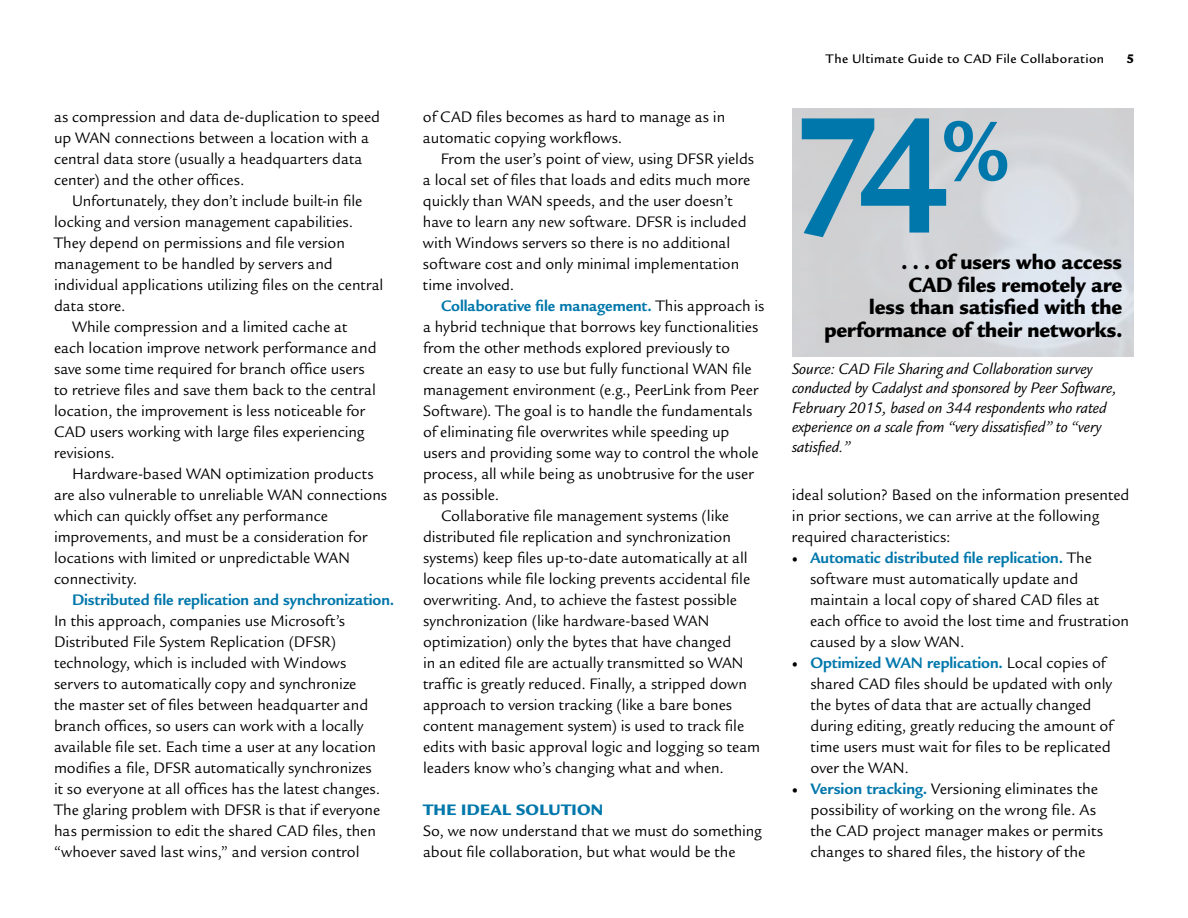
<style>
.page{position:relative;width:1188px;height:918px;background:#fff}
.page>*{position:absolute;margin:0;border:0;box-sizing:border-box;transform-origin:0 0}
.t1{font:700 180px "Legacy Sans Std";color:#0077ab;scale:.92 1}
.t2{font:900 22.5px/22.5px "Legacy Sans Std";letter-spacing:-.01em;color:#000;text-align:right;scale:.92 1}
.t3{font:16.5px/21px "Legacy Sans Std";color:#000}
.t4{font:italic 16.5px/19.5px "Legacy Sans Std";letter-spacing:-.005em;color:#000}
.t5{font:700 16.5px "Legacy Sans Std";letter-spacing:-.005em;color:#0077ab}
.t6{font:900 16.5px "Legacy Sans Std";letter-spacing:.015em;color:#0077ab}
.t7{font:500 13.5px "Legacy Sans Std";letter-spacing:.03em;color:#000}
.t8{font:900 13.5px "Legacy Sans Std";color:#000}
.s1{font-weight:400;color:#000}
.s2{font-family:"Minion Pro"}
.s3{font-weight:700;color:#0077ab}
</style>
<div class="page">
<p class="t3" style="left:54px;top:106px;width:328px">as compression and data de-duplication to speed up WAN connections between a location with a central data store (usually a headquarters data center) and the other offices.</p>
<p class="t3" style="left:72px;top:190px;width:292px">Unfortunately, they don’t include built-in file</p>
<p class="t3" style="left:54px;top:211px;width:301px">locking and version management capabilities.</p>
<p class="t3" style="left:54px;top:232px;width:293px">They depend on permissions and file version</p>
<p class="t3" style="left:54px;top:253px;width:280px">management to be handled by servers and</p>
<p class="t3" style="left:54px;top:274px;width:331px">individual applications utilizing files on the central</p>
<p class="t3" style="left:54px;top:295px;width:73px">data store.</p>
<p class="t3" style="left:72px;top:316px;width:277px">While compression and a limited cache at</p>
<p class="t3" style="left:54px;top:337px;width:324px">each location improve network performance and</p>
<p class="t3" style="left:54px;top:358px;width:312px">save some time required for branch office users</p>
<p class="t3" style="left:54px;top:379px;width:323px">to retrieve files and save them back to the central</p>
<p class="t3" style="left:54px;top:400px;width:313px">location, the improvement is less noticeable for</p>
<p class="t3" style="left:54px;top:421px;width:312px">CAD users working with large files experiencing</p>
<p class="t3" style="left:54px;top:442px;width:63px">revisions.</p>
<p class="t3" style="left:72px;top:463px;width:303px">Hardware-based WAN optimization products</p>
<p class="t3" style="left:54px;top:484px;width:335px">are also vulnerable to unreliable WAN connections</p>
<p class="t3" style="left:54px;top:505px;width:275px">which can quickly offset any performance</p>
<p class="t3" style="left:54px;top:526px;width:315px">improvements, and must be a consideration for</p>
<p class="t3" style="left:54px;top:547px;width:297px">locations with limited or unpredictable WAN</p>
<p class="t3" style="left:54px;top:568px;width:85px">connectivity.</p>
<p class="t5" style="left:72px;top:590px;width:324px">Distributed file replication and synchronization.</p>
<p class="t3" style="left:54px;top:610px;width:328px">In this approach, companies use Microsoft’s Distributed File System Replication (DFSR) technology, which is included with Windows servers to automatically copy and synchronize the master set of files between headquarter and branch offices, so users can work with a locally available file set. Each time a user at any location modifies a file, DFSR automatically synchronizes it so everyone at all offices has the latest changes.<br>The glaring problem with DFSR is that if everyone has permission to edit the shared CAD files, then “whoever saved last wins,” and version control</p>
<p class="t3" style="left:423px;top:106px;width:304px">of CAD files becomes as hard to manage as in automatic copying workflows.</p>
<p class="t3" style="left:423px;top:148px;width:333px;text-indent:18px">From the user’s point of view, using DFSR yields a local set of files that loads and edits much more quickly than WAN speeds, and the user doesn’t have to learn any new software. DFSR is included with Windows servers so there is no additional software cost and only minimal implementation time involved.</p>
<p class="t5" style="left:441px;top:296px;width:325px">Collaborative file management. <span class="s1">This approach is</span></p>
<p class="t3" style="left:423px;top:316px;width:337px">a hybrid technique that borrows key functionalities</p>
<p class="t3" style="left:423px;top:337px;width:309px">from the other methods explored previously to</p>
<p class="t3" style="left:423px;top:358px;width:330px">create an easy to use but fully functional WAN file</p>
<p class="t3" style="left:423px;top:379px;width:337px">management environment (e.g., PeerLink from Peer</p>
<p class="t3" style="left:423px;top:400px;width:331px">Software). The goal is to handle the fundamentals</p>
<p class="t3" style="left:423px;top:421px;width:308px">of eliminating file overwrites while speeding up</p>
<p class="t3" style="left:423px;top:442px;width:337px">users and providing some way to control the whole</p>
<p class="t3" style="left:423px;top:463px;width:332px">process, all while being as unobtrusive for the user</p>
<p class="t3" style="left:423px;top:484px;width:78px">as possible.</p>
<p class="t3" style="left:441px;top:505px;width:289px">Collaborative file management systems (like</p>
<p class="t3" style="left:423px;top:526px;width:309px">distributed file replication and synchronization</p>
<p class="t3" style="left:423px;top:547px;width:326px">systems) keep files up-to-date automatically at all</p>
<p class="t3" style="left:423px;top:568px;width:329px">locations while file locking prevents accidental file</p>
<p class="t3" style="left:423px;top:589px;width:316px">overwriting. And, to achieve the fastest possible</p>
<p class="t3" style="left:423px;top:610px;width:288px">synchronization (like hardware-based WAN</p>
<p class="t3" style="left:423px;top:631px;width:310px">optimization) only the bytes that have changed</p>
<p class="t3" style="left:423px;top:652px;width:322px">in an edited file are actually transmitted so WAN</p>
<p class="t3" style="left:423px;top:673px;width:326px">traffic is greatly reduced. Finally, a stripped down</p>
<p class="t3" style="left:423px;top:694px;width:311px">approach to version tracking (like a bare bones</p>
<p class="t3" style="left:423px;top:715px;width:323px">content management system) is used to track file</p>
<p class="t3" style="left:423px;top:736px;width:339px">edits with basic approval logic and logging so team</p>
<p class="t3" style="left:423px;top:757px;width:303px">leaders know who’s changing what and when.</p>
<p class="t6" style="left:423px;top:799px;width:182px">THE IDEAL SOLUTION</p>
<p class="t3" style="left:423px;top:820px;width:341px">So, we now understand that we must do something about file collaboration, but what would be the</p>
<p class="t7" style="left:826px;top:51px;width:280px">The Ultimate Guide to CAD File Collaboration</p>
<p class="t8" style="left:1126px;top:51px;width:9px">5</p>
<h1 class="t1" style="left:792px;top:72px;width:238px">74<sup>%</sup></h1>
<h2 class="t2" style="left:824px;top:251px;width:325px">. . . of users who access<br>CAD files remotely are<br>less than satisfied with the performance of their networks.</h2>
<p class="t4" style="left:792px;top:359px;width:326px">Source: CAD File Sharing and Collaboration survey conducted by Cadalyst and sponsored by Peer Software, February 2015, based on 344 respondents who rated experience on a scale from “very dissatisfied” to “very satisfied.”</p>
<p class="t3" style="left:792px;top:484px;width:339px">ideal solution? Based on the information presented in prior sections, we can arrive at the following required characteristics:</p>
<p class="t3" style="left:810px;top:547px;width:321px;text-indent:-18px"><span class="s2">•</span> <span class="s3">Automatic distributed file replication.</span> The software must automatically update and maintain a local copy of shared CAD files at each office to avoid the lost time and frustration caused by a slow WAN.</p>
<p class="t3" style="left:810px;top:652px;width:304px;text-indent:-18px"><span class="s2">•</span> <span class="s3">Optimized WAN replication.</span> Local copies of shared CAD files should be updated with only the bytes of data that are actually changed during editing, greatly reducing the amount of time users must wait for files to be replicated over the WAN.</p>
<p class="t3" style="left:810px;top:778px;width:294px;text-indent:-18px"><span class="s2">•</span> <span class="s3">Version tracking.</span> Versioning eliminates the possibility of working on the wrong file. As the CAD project manager makes or permits changes to shared files, the history of the</p>
</div>
